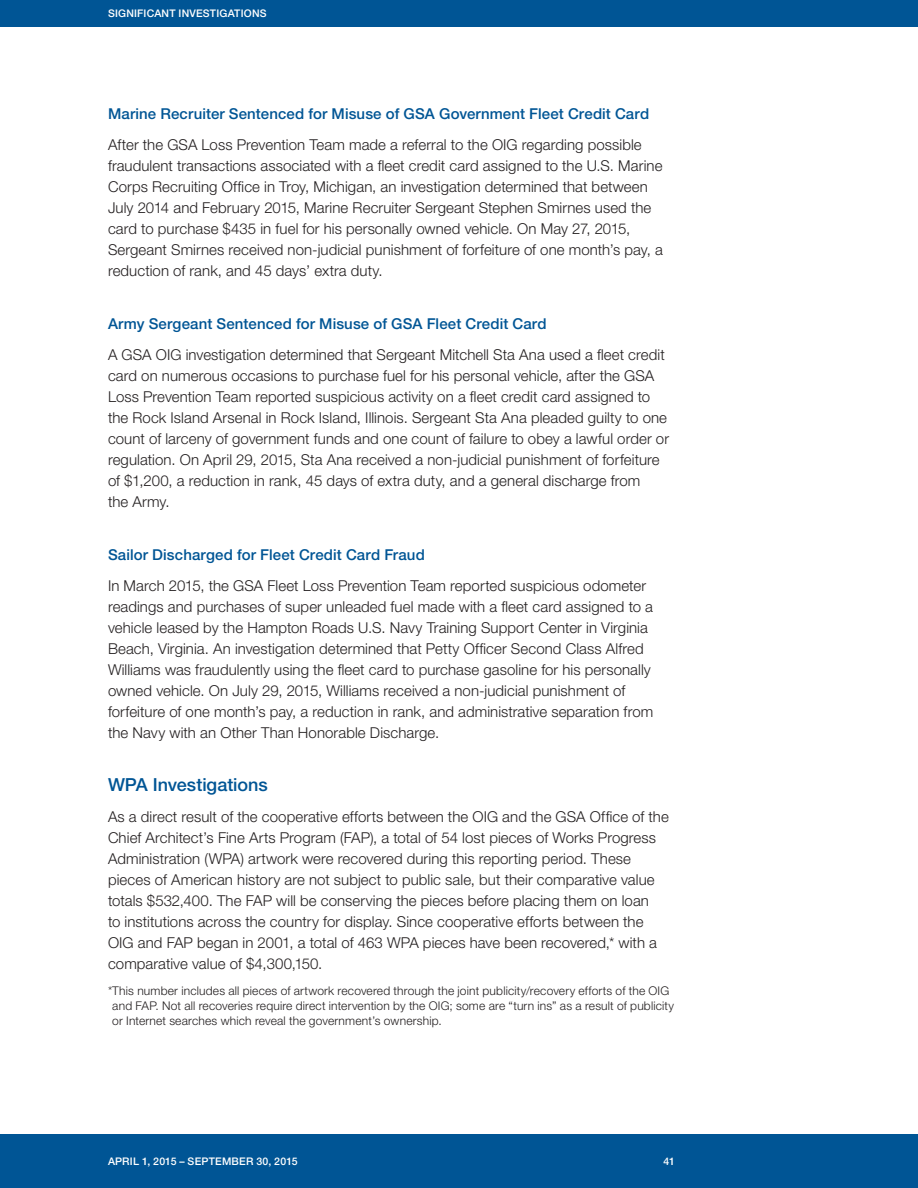
<style>
.page{position:relative;width:918px;height:1188px;background:#fff}
.page>*{position:absolute;margin:0;border:0;box-sizing:border-box;transform-origin:0 0}
._2_subhead{font:500 18px "Helvetica Neue LT Std";color:#005595}
._3_text{font:300 15px/21px "Helvetica Neue LT Std";letter-spacing:.005em;color:#231f20}
.Report_headline{font:500 15px "Helvetica Neue LT Std";letter-spacing:.005em;color:#005595}
.Footnote_text{font:300 12px/15px "Helvetica Neue LT Std";letter-spacing:.015em;color:#231f20}
.t1{font:500 10.5px "Helvetica Neue LT Std";letter-spacing:.02em;color:#fff}
</style>
<div class="page">
<div style="left:0;top:0;width:918px;height:27px;background:#005595"></div>
<div style="left:0;top:1134px;width:918px;height:54px;background:#005595"></div>
<p class="t1" style="left:108px;top:7px;width:160px">SIGNIFICANT INVESTIGATIONS</p>
<p class="Report_headline" style="left:108px;top:104px;width:543px">Marine Recruiter Sentenced for Misuse of GSA Government Fleet Credit Card</p>
<p class="_3_text" style="left:108px;top:134px;width:556px">After the GSA Loss Prevention Team made a referral to the OIG regarding possible fraudulent transactions associated with a fleet credit card assigned to the U.S. Marine Corps Recruiting Office in Troy, Michigan, an investigation determined that between July 2014 and February 2015, Marine Recruiter Sergeant Stephen Smirnes used the card to purchase $435 in fuel for his personally owned vehicle. On May 27, 2015, Sergeant Smirnes received non-judicial punishment of forfeiture of one month’s pay, a reduction of rank, and 45 days’ extra duty.</p>
<p class="Report_headline" style="left:108px;top:314px;width:440px">Army Sergeant Sentenced for Misuse of GSA Fleet Credit Card</p>
<p class="_3_text" style="left:108px;top:344px;width:563px">A GSA OIG investigation determined that Sergeant Mitchell Sta Ana used a fleet credit card on numerous occasions to purchase fuel for his personal vehicle, after the GSA Loss Prevention Team reported suspicious activity on a fleet credit card assigned to the Rock Island Arsenal in Rock Island, Illinois. Sergeant Sta Ana pleaded guilty to one count of larceny of government funds and one count of failure to obey a lawful order or regulation. On April 29, 2015, Sta Ana received a non-judicial punishment of forfeiture of $1,200, a reduction in rank, 45 days of extra duty, and a general discharge from<br>the Army.</p>
<p class="Report_headline" style="left:108px;top:545px;width:318px">Sailor Discharged for Fleet Credit Card Fraud</p>
<p class="_3_text" style="left:108px;top:575px;width:547px">In March 2015, the GSA Fleet Loss Prevention Team reported suspicious odometer readings and purchases of super unleaded fuel made with a fleet card assigned to a vehicle leased by the Hampton Roads U.S. Navy Training Support Center in Virginia Beach, Virginia. An investigation determined that Petty Officer Second Class Alfred Williams was fraudulently using the fleet card to purchase gasoline for his personally owned vehicle. On July 29, 2015, Williams received a non-judicial punishment of forfeiture of one month’s pay, a reduction in rank, and administrative separation from the Navy with an Other Than Honorable Discharge.</p>
<p class="_2_subhead" style="left:108px;top:774px;width:161px">WPA Investigations</p>
<p class="_3_text" style="left:108px;top:806px;width:562px">As a direct result of the cooperative efforts between the OIG and the GSA Office of the Chief Architect’s Fine Arts Program (FAP), a total of 54 lost pieces of Works Progress Administration (WPA) artwork were recovered during this reporting period. These pieces of American history are not subject to public sale, but their comparative value totals $532,400. The FAP will be conserving the pieces before placing them on loan<br>to institutions across the country for display. Since cooperative efforts between the OIG and FAP began in 2001, a total of 463 WPA pieces have been recovered,* with a comparative value of $4,300,150.</p>
<p class="Footnote_text" style="left:112px;top:983px;width:563px;text-indent:-4px">*This number includes all pieces of artwork recovered through the joint publicity/recovery efforts of the OIG and FAP. Not all recoveries require direct intervention by the OIG; some are “turn ins” as a result of publicity or Internet searches which reveal the government’s ownership.</p>
<p class="t1" style="left:108px;top:1155px;width:191px">April 1, 2015 – September 30, 2015</p>
<p class="t1" style="left:664px;top:1155px;width:13px">41</p>
</div>
